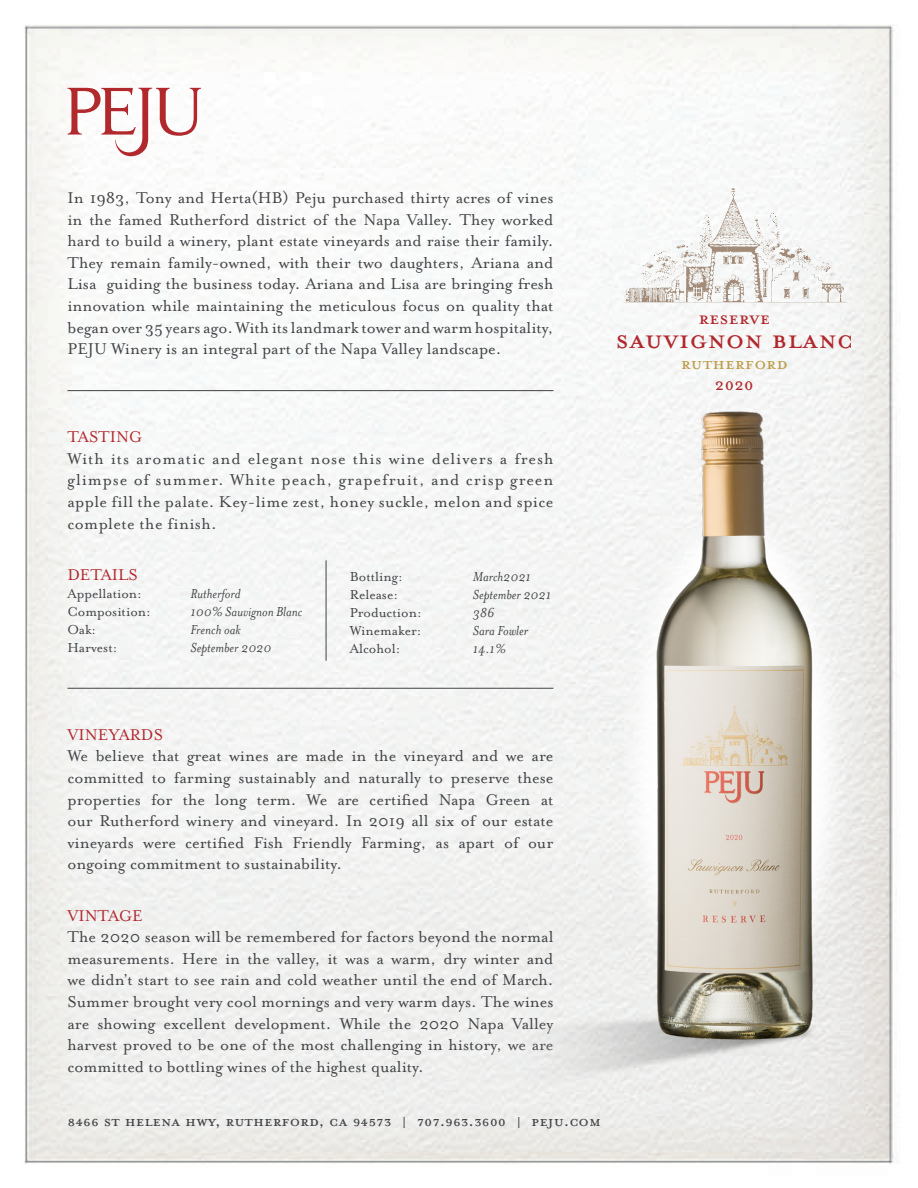
<style>
.page{position:relative;width:918px;height:1188px;background:#fff}
.page>*{position:absolute;margin:0;border:0;box-sizing:border-box;transform-origin:0 0}
.t1{font:37.5px "Mrs Eaves All Petite Caps OT";color:#b1282d}
.t2{font:25.5px "Mrs Eaves All Petite Caps OT";color:#b1282d}
.t3{font:24px "Mrs Eaves All Petite Caps OT";color:#bc9e4d}
.address{font:21px "Mrs Eaves All Petite Caps OT";color:#424346}
.Body{font:18px/21.6px "Mrs Eaves OT";color:#424346;text-align:justify}
.t4{font:18px "Mrs Eaves OT";color:#b1272d}
.details{font:italic 15px "Mrs Eaves OT";color:#424346}
.details-2{font:15px "Mrs Eaves OT";color:#424346}
</style>
<div class="page">
<img style="left:24px;top:24px;width:873px;height:1140px">
<img style="left:598px;top:484px;width:273px;height:570px">
<svg style="left:68px;top:88px;width:133px;height:68px"></svg>
<svg style="left:755px;top:219px;width:4px;height:7px"></svg>
<svg style="left:768px;top:211px;width:10px;height:15px"></svg>
<svg style="left:698px;top:214px;width:13px;height:12px"></svg>
<svg style="left:639px;top:251px;width:30px;height:17px"></svg>
<img style="left:774px;top:265px;width:56px;height:16px">
<img style="left:680px;top:270px;width:4px;height:7px">
<img style="left:684px;top:270px;width:88px;height:32px">
<img style="left:642px;top:265px;width:176px;height:5px">
<img style="left:630px;top:278px;width:125px;height:10px">
<img style="left:708px;top:239px;width:19px;height:13px">
<img style="left:697px;top:226px;width:81px;height:4px">
<img style="left:673px;top:244px;width:125px;height:4px">
<img style="left:668px;top:257px;width:158px;height:5px">
<img style="left:722px;top:188px;width:11px;height:36px">
<hr style="left:68px;top:390px;width:486px;height:1px;background:#414243">
<hr style="left:68px;top:688px;width:486px;height:1px;background:#414243">
<hr style="left:326px;top:560px;width:1px;height:101px;background:#414243">
<img style="left:403px;top:969px;width:461px;height:180px">
<img style="left:612px;top:388px;width:244px;height:665px">
<p class="Body" style="left:68px;top:187px;width:488px">In 1983, Tony and Herta(HB) Peju purchased thirty acres of vines in the famed Rutherford district of the Napa Valley. They worked hard to build a winery, plant estate vineyards and raise their family.<br>They remain family-owned, with their two daughters, Ariana and Lisa guiding the business today. Ariana and Lisa are bringing fresh innovation while maintaining the meticulous focus on quality that began over 35 years ago. With its landmark tower and warm hospitality, PEJU Winery is an integral part of the Napa Valley landscape.</p>
<p class="t4" style="left:68px;top:426px;width:76px">TASTING</p>
<p class="Body" style="left:68px;top:448px;width:488px">With its aromatic and elegant nose this wine delivers a fresh glimpse of summer. White peach, grapefruit, and crisp green apple fill the palate. Key-lime zest, honey suckle, melon and spice complete the finish.</p>
<p class="t4" style="left:68px;top:564px;width:72px">DETAILS</p>
<p class="details-2" style="left:68px;top:585px;width:76px">Appellation:</p>
<p class="details" style="left:190px;top:585px;width:52px">Rutherford</p>
<p class="details-2" style="left:68px;top:603px;width:85px">Composition:</p>
<p class="details" style="left:190px;top:603px;width:113px">100% Sauvignon Blanc</p>
<p class="details-2" style="left:68px;top:621px;width:30px">Oak:</p>
<p class="details" style="left:190px;top:621px;width:52px">French oak</p>
<p class="details-2" style="left:68px;top:639px;width:51px">Harvest:</p>
<p class="details" style="left:190px;top:639px;width:82px">September 2020</p>
<p class="details-2" style="left:350px;top:568px;width:55px">Bottling:</p>
<p class="details" style="left:473px;top:568px;width:60px">March2021</p>
<p class="details-2" style="left:350px;top:586px;width:50px">Release:</p>
<p class="details" style="left:473px;top:586px;width:80px">September 2021</p>
<p class="details-2" style="left:350px;top:604px;width:73px">Production:</p>
<p class="details" style="left:473px;top:604px;width:23px">386</p>
<p class="details-2" style="left:350px;top:622px;width:73px">Winemaker:</p>
<p class="details" style="left:473px;top:622px;width:57px">Sara Fowler</p>
<p class="details-2" style="left:350px;top:640px;width:52px">Alcohol:</p>
<p class="details" style="left:473px;top:640px;width:35px">14.1%</p>
<p class="t2" style="left:698px;top:307px;width:73px">RESERVE</p>
<p class="t1" style="left:616px;top:323px;width:239px">SAUVIGNON BLANC</p>
<p class="t3" style="left:681px;top:353px;width:108px">RUTHERFORD</p>
<p class="t2" style="left:715px;top:373px;width:41px">2020</p>
<p class="t4" style="left:68px;top:724px;width:97px">VINEYARDS</p>
<p class="Body" style="left:68px;top:745px;width:488px">We believe that great wines are made in the vineyard and we are committed to farming sustainably and naturally to preserve these properties for the long term. We are certified Napa Green at our Rutherford winery and vineyard. In 2019 all six of our estate vineyards were certified Fish Friendly Farming, as apart of our ongoing commitment to sustainability.</p>
<p class="t4" style="left:68px;top:905px;width:77px">VINTAGE</p>
<p class="Body" style="left:68px;top:926px;width:488px">The 2020 season will be remembered for factors beyond the normal measurements. Here in the valley, it was a warm, dry winter and we didn’t start to see rain and cold weather until the end of March.<br>Summer brought very cool mornings and very warm days. The wines are showing excellent development. While the 2020 Napa Valley harvest proved to be one of the most challenging in history, we are committed to bottling wines of the highest quality.</p>
<p class="address" style="left:68px;top:1112px;width:535px">8466 st helena hwy, rutherford, ca 94573 | 707.963.3600 | peju.com</p>
</div>
